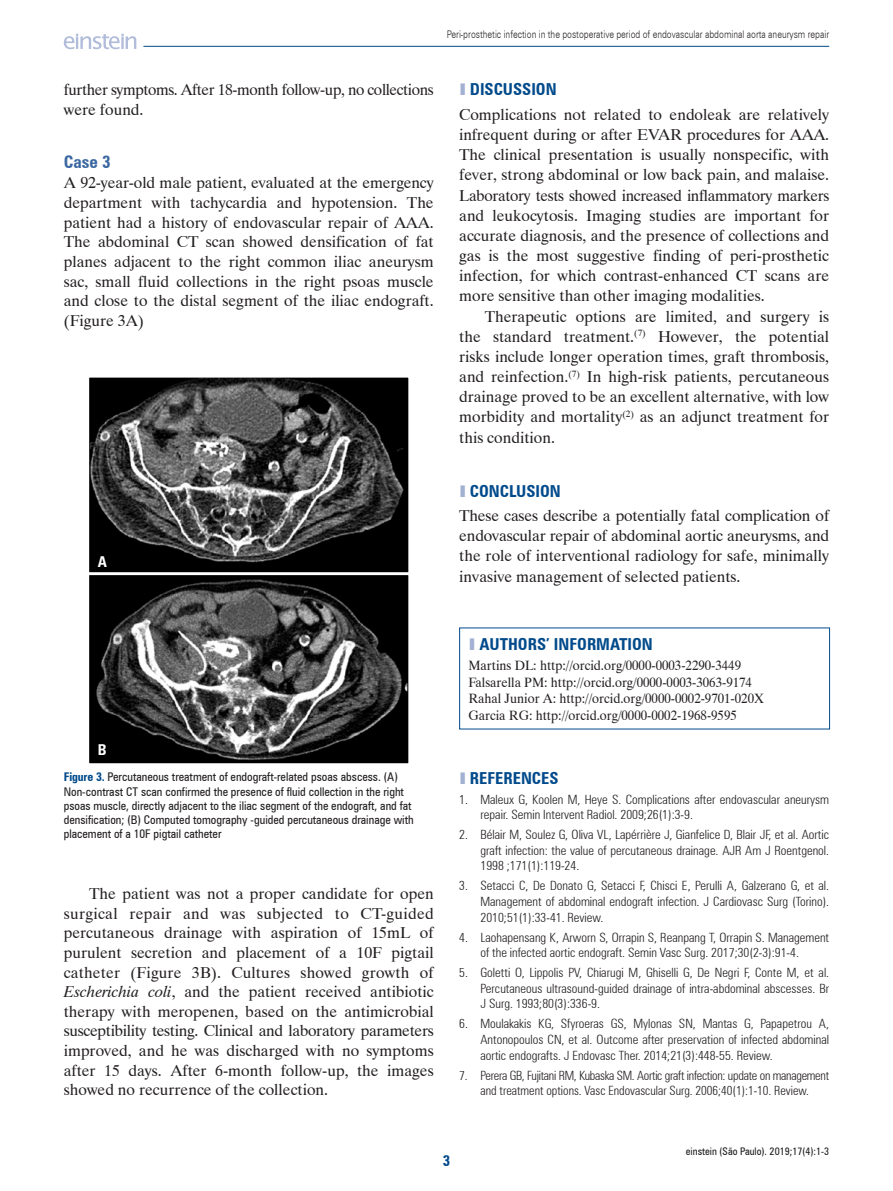
<style>
.page{position:relative;width:893px;height:1191px;background:#fff}
.page>*{position:absolute;margin:0;border:0;box-sizing:border-box;transform-origin:0 0}
.t1{font:700 condensed 17.25px "Zurich BT";color:#3b67a0}
.t2{font:700 condensed 16.5px "Zurich BT";color:#004a8b}
.t3{font:15.75px/20.1px "Dutch 801 BT";color:#231f20;text-align:justify}
.t4{font:15.75px/19.6px "Dutch 801 BT";letter-spacing:-.025em;color:#231f20}
.t5{font:700 condensed 15px "Zurich BT";color:#fff}
.t6{font:700 condensed 15px "Zurich BT";color:#004a8b}
.t7{font:13.5px/16.5px "Dutch 801 BT";color:#231f20;scale:.95 1}
.t8{font:300 condensed 12.75px/15.6px "Zurich BT";color:#231f20;text-align:justify}
.t9{font:300 condensed 12.75px/15.6px "Zurich BT";letter-spacing:-.02em;color:#231f20;text-align:center}
.t10{font:condensed 12px/14.2px "Zurich BT";color:#231f20}
.t11{font:300 10.5px "Zurich BT";color:#231f20;scale:.8 1}
.t12{font:condensed 10.5px "Zurich BT";color:#231f20}
.s1{color:#a2b0d2}
.s2{font-weight:700;color:#004a8b}
.s3{font-style:italic}
</style>
<div class="page">
<svg style="left:64px;top:34px;width:72px;height:15px"></svg>
<hr style="left:143px;top:46px;width:686px;height:1px;background:#004a8b">
<img style="left:90px;top:379px;width:317px;height:383px">
<div style="left:86px;top:375px;width:325px;height:200px;border:3px solid #fff"></div>
<div style="left:86px;top:572px;width:325px;height:194px;border:3px solid #fff"></div>
<p class="t11" style="left:447px;top:28px;width:479px">Peri-prosthetic infection in the postoperative period of endovascular abdominal aorta aneurysm repair</p>
<p class="t4" style="left:64px;top:79px;width:371px">further symptoms. After 18-month follow-up, no collections were found.</p>
<p class="t1" style="left:64px;top:152px;width:48px">Case 3</p>
<p class="t3" style="left:64px;top:173px;width:371px;line-height:19.6px">A 92-year-old male patient, evaluated at the emergency department with tachycardia and hypotension. The patient had a history of endovascular repair of AAA.<br>The abdominal CT scan showed densification of fat planes adjacent to the right common iliac aneurysm sac, small fluid collections in the right psoas muscle and close to the distal segment of the iliac endograft. (Figure 3A)</p>
<p class="t5" style="left:98px;top:552px;width:11px">A</p>
<p class="t2" style="left:459px;top:80px;width:99px"><span class="s1">❚</span> DISCUSSION</p>
<p class="t3" style="left:459px;top:104px;width:371px">Complications not related to endoleak are relatively infrequent during or after EVAR procedures for AAA.<br>The clinical presentation is usually nonspecific, with fever, strong abdominal or low back pain, and malaise.<br>Laboratory tests showed increased inflammatory markers and leukocytosis. Imaging studies are important for accurate diagnosis, and the presence of collections and gas is the most suggestive finding of peri-prosthetic infection, for which contrast-enhanced CT scans are more sensitive than other imaging modalities.</p>
<p class="t3" style="left:459px;top:306px;width:371px;text-indent:26px">Therapeutic options are limited, and surgery is the standard treatment.<sup>(7)</sup> However, the potential risks include longer operation times, graft thrombosis, and reinfection.<sup>(7)</sup> In high-risk patients, percutaneous drainage proved to be an excellent alternative, with low morbidity and mortality<sup>(2)</sup> as an adjunct treatment for this condition.</p>
<p class="t2" style="left:459px;top:481px;width:103px"><span class="s1">❚</span> CONCLUSION</p>
<p class="t3" style="left:459px;top:505px;width:371px">These cases describe a potentially fatal complication of endovascular repair of abdominal aortic aneurysms, and the role of interventional radiology for safe, minimally invasive management of selected patients.</p>
<p class="t5" style="left:98px;top:741px;width:10px">B</p>
<p class="t10" style="left:64px;top:770px;width:351px"><span class="s2">Figure 3.</span> Percutaneous treatment of endograft-related psoas abscess. (A)<br>Non-contrast CT scan confirmed the presence of fluid collection in the right psoas muscle, directly adjacent to the iliac segment of the endograft, and fat densification; (B) Computed tomography -guided percutaneous drainage with placement of a 10F pigtail catheter</p>
<p class="t3" style="left:64px;top:883px;width:371px;line-height:19.6px;text-indent:26px">The patient was not a proper candidate for open surgical repair and was subjected to CT-guided percutaneous drainage with aspiration of 15mL of purulent secretion and placement of a 10F pigtail catheter (Figure 3B). Cultures showed growth of <span class="s3">Escherichia coli</span>, and the patient received antibiotic therapy with meropenen, based on the antimicrobial susceptibility testing. Clinical and laboratory parameters improved, and he was discharged with no symptoms after 15 days. After 6-month follow-up, the images showed no recurrence of the collection.</p>
<p class="t2" style="left:468px;top:633px;width:186px"><span class="s1">❚</span> AUTHORS’ INFORMATION</p>
<p class="t7" style="left:468px;top:657px;width:312px">Martins DL: http://orcid.org/0000-0003-2290-3449<br>Falsarella PM: http://orcid.org/0000-0003-3063-9174<br>Rahal Junior A: http://orcid.org/0000-0002-9701-020X Garcia RG: http://orcid.org/0000-0002-1968-9595</p>
<p class="t2" style="left:459px;top:767px;width:101px"><span class="s1">❚</span> REFERENCES</p>
<p class="t8" style="left:480px;top:791px;width:350px;text-indent:-21px">1. Maleux G, Koolen M, Heye S. Complications after endovascular aneurysm repair. Semin Intervent Radiol. 2009;26(1):3-9.</p>
<p class="t8" style="left:480px;top:826px;width:350px;text-indent:-21px">2. Bélair M, Soulez G, Oliva VL, Lapérrière J, Gianfelice D, Blair JF, et al. Aortic graft infection: the value of percutaneous drainage. AJR Am J Roentgenol.<br>1998 ;171(1):119-24.</p>
<p class="t8" style="left:480px;top:878px;width:350px;text-indent:-21px">3. Setacci C, De Donato G, Setacci F, Chisci E, Perulli A, Galzerano G, et al.<br>Management of abdominal endograft infection. J Cardiovasc Surg (Torino).<br>2010;51(1):33-41. Review.</p>
<p class="t8" style="left:480px;top:929px;width:350px;text-indent:-21px">4. Laohapensang K, Arworn S, Orrapin S, Reanpang T, Orrapin S. Management of the infected aortic endograft. Semin Vasc Surg. 2017;30(2-3):91-4.</p>
<p class="t8" style="left:480px;top:964px;width:350px;text-indent:-21px">5. Goletti O, Lippolis PV, Chiarugi M, Ghiselli G, De Negri F, Conte M, et al.<br>Percutaneous ultrasound-guided drainage of intra-abdominal abscesses. Br J Surg. 1993;80(3):336-9.</p>
<p class="t8" style="left:480px;top:1016px;width:350px;text-indent:-21px">6. Moulakakis KG, Sfyroeras GS, Mylonas SN, Mantas G, Papapetrou A, Antonopoulos CN, et al. Outcome after preservation of infected abdominal aortic endografts. J Endovasc Ther. 2014;21(3):448-55. Review.</p>
<p class="t9" style="left:459px;top:1067px;width:371px">7. Perera GB, Fujitani RM, Kubaska SM. Aortic graft infection: update on management and treatment options. Vasc Endovascular Surg. 2006;40(1):1-10. Review.</p>
<p class="t6" style="left:443px;top:1151px;width:9px">3</p>
<p class="t12" style="left:686px;top:1144px;width:145px">einstein (São Paulo). 2019;17(4):1-3</p>
</div>
